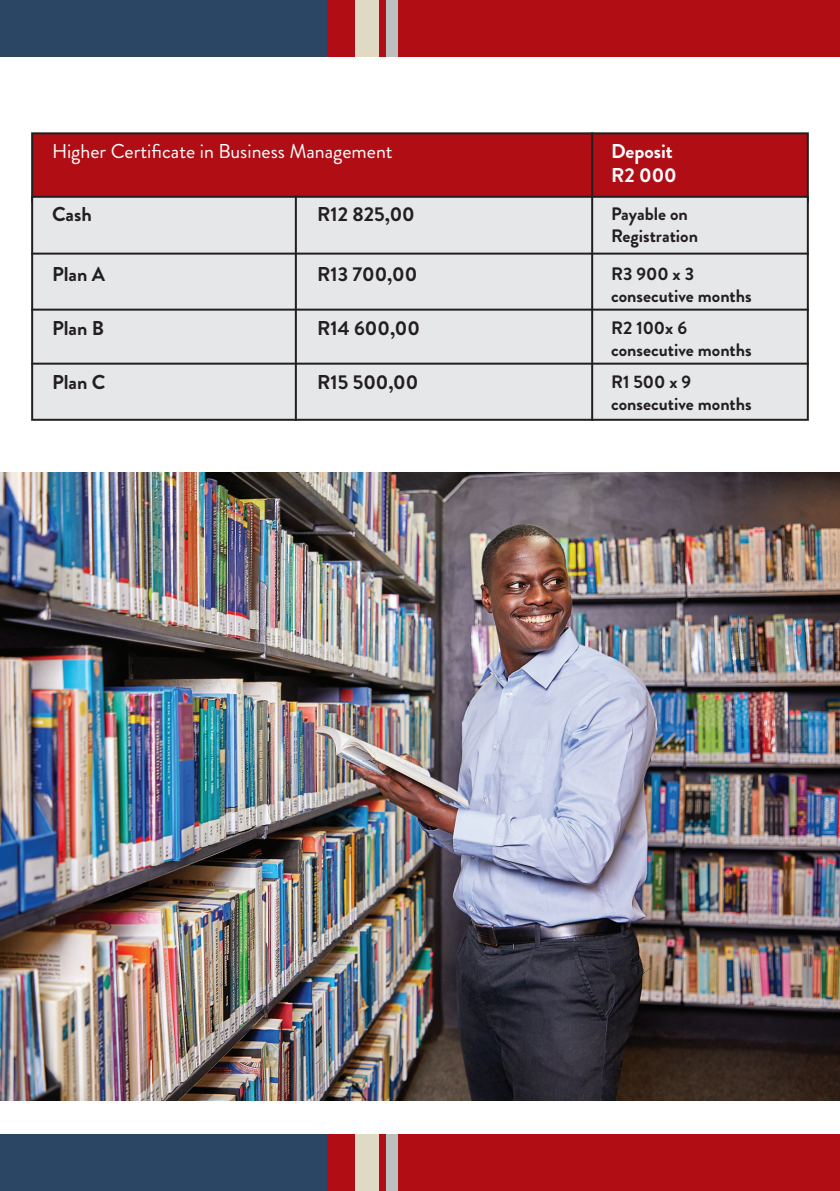
<style>
.page{position:relative;width:840px;height:1191px;background:#fff}
.page>*{position:absolute;margin:0;border:0;box-sizing:border-box;transform-origin:0 0}
.t1{font:700 20px "Brandon Grotesque";color:#231f20}
.t2{font:20px "Brandon Grotesque";color:#fff}
.t3{font:700 20px "Brandon Grotesque";color:#fff}
.t4{font:700 18px "Brandon Grotesque";color:#231f20}
</style>
<div class="page">
<div style="left:32px;top:133px;width:775px;height:68px;background:#b00d15"></div>
<div style="left:31px;top:132px;width:777px;height:70px;border:2px solid #231f20"></div>
<div style="left:32px;top:197px;width:775px;height:223px;background:#e6e7e9"></div>
<div style="left:31px;top:196px;width:777px;height:225px;border:2px solid #231f20"></div>
<hr style="left:31px;top:253px;width:777px;height:2px;background:#231f20">
<hr style="left:31px;top:309px;width:777px;height:2px;background:#231f20">
<hr style="left:31px;top:363px;width:777px;height:2px;background:#231f20">
<hr style="left:295px;top:196px;width:2px;height:225px;background:#231f20">
<hr style="left:591px;top:132px;width:2px;height:289px;background:#231f20">
<div style="left:0;top:0;width:839px;height:57px;background:#b00d15"></div>
<div style="left:0;top:1134px;width:839px;height:57px;background:#b00d15"></div>
<div style="left:0;top:0;width:326px;height:57px;background:#2b4665"></div>
<div style="left:0;top:1134px;width:326px;height:57px;background:#2b4665"></div>
<div style="left:355px;top:0;width:23px;height:57px;background:#dfdac3"></div>
<div style="left:355px;top:1134px;width:23px;height:57px;background:#dfdac3"></div>
<div style="left:386px;top:0;width:12px;height:57px;background:#bdbebe"></div>
<div style="left:386px;top:1134px;width:12px;height:57px;background:#bdbebe"></div>
<img style="left:0;top:472px;width:839px;height:628px">
<p class="t2" style="left:52px;top:137px;width:342px">Higher Certificate in Business Management</p>
<p class="t1" style="left:52px;top:200px;width:41px">Cash</p>
<p class="t1" style="left:317px;top:200px;width:99px">R12 825,00</p>
<p class="t3" style="left:610px;top:137px;width:63px">Deposit</p>
<p class="t3" style="left:610px;top:161px;width:67px">R2 000</p>
<p class="t4" style="left:610px;top:201px;width:78px">Payable on</p>
<p class="t4" style="left:610px;top:223px;width:88px">Registration</p>
<p class="t1" style="left:52px;top:260px;width:55px">Plan A</p>
<p class="t1" style="left:317px;top:260px;width:101px">R13 700,00</p>
<p class="t4" style="left:610px;top:261px;width:85px">R3 900 x 3</p>
<p class="t4" style="left:610px;top:283px;width:142px">consecutive months</p>
<p class="t1" style="left:52px;top:314px;width:54px">Plan B</p>
<p class="t1" style="left:317px;top:314px;width:104px">R14 600,00</p>
<p class="t4" style="left:610px;top:315px;width:77px">R2 100x 6</p>
<p class="t4" style="left:610px;top:337px;width:142px">consecutive months</p>
<p class="t1" style="left:52px;top:368px;width:55px">Plan C</p>
<p class="t1" style="left:317px;top:368px;width:102px">R15 500,00</p>
<p class="t4" style="left:610px;top:369px;width:82px">R1 500 x 9</p>
<p class="t4" style="left:610px;top:391px;width:142px">consecutive months</p>
</div>
